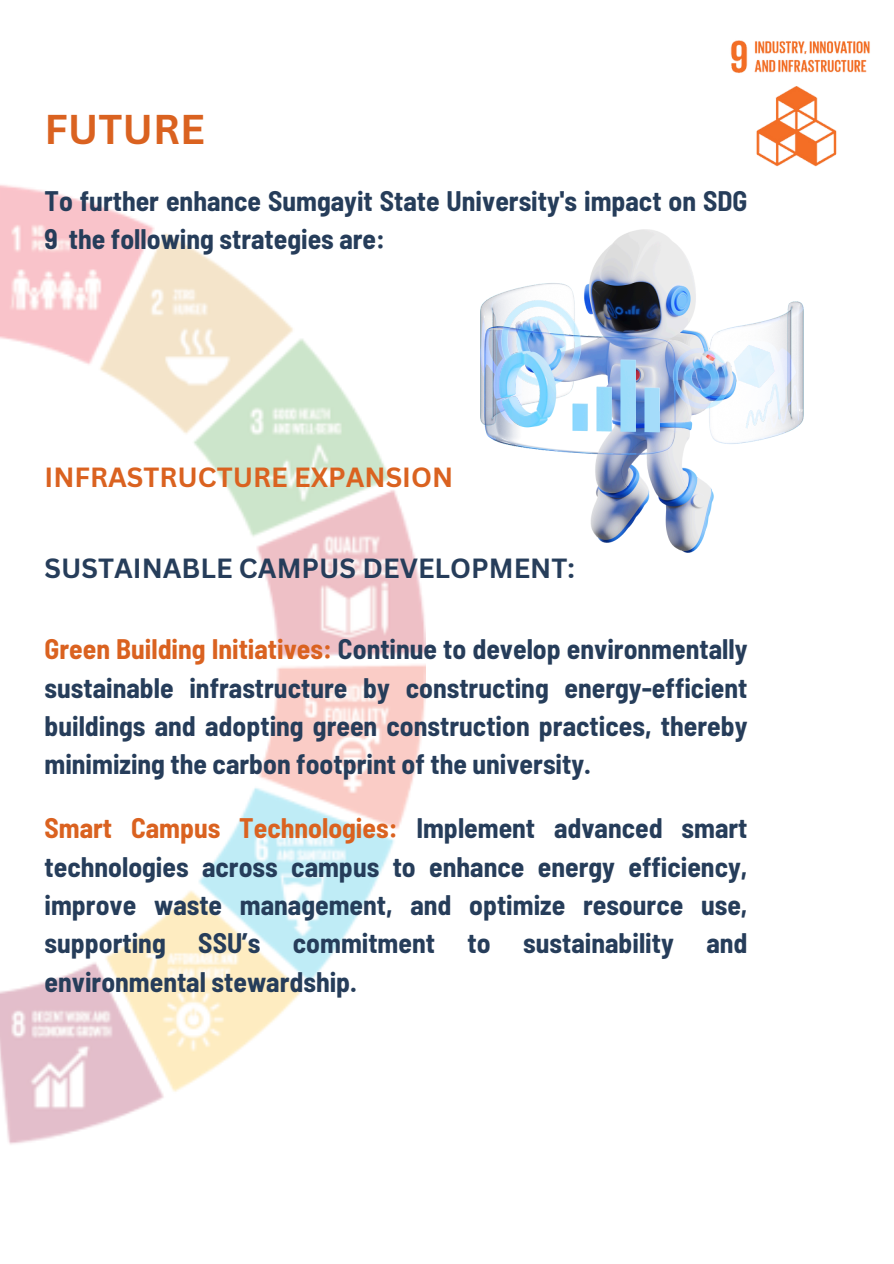
<style>
.page{position:relative;width:894px;height:1264px;background:#fff}
.page>*{position:absolute;margin:0;border:0;box-sizing:border-box;transform-origin:0 0}
.t1{font:700 40.5px "Canva Sans";color:#da6220}
.t2{font:700 semi-condensed 27.6px/38.2px "Barlow";color:#263d5a;text-align:justify}
.t3{font:700 27px "Canva Sans";color:#263d5a}
.t4{font:700 27px "Canva Sans";color:#da6220}
.s1{color:#da6220}
</style>
<div class="page">
<img style="left:0;top:184px;width:425px;height:961px">
<img style="left:730px;top:40px;width:140px;height:127px">
<img style="left:480px;top:229px;width:323px;height:323px">
<p class="t1" style="left:44px;top:101px;width:162px">FUTURE</p>
<p class="t2" style="left:44px;top:180px;width:704px">To further enhance Sumgayit State University's impact on SDG<br>9 the following strategies are:</p>
<p class="t4" style="left:44px;top:458px;width:410px">INFRASTRUCTURE EXPANSION</p>
<h2 class="t3" style="left:44px;top:549px;width:531px">SUSTAINABLE CAMPUS DEVELOPMENT:</h2>
<h2 class="t2" style="left:44px;top:629px;width:704px"><span class="s1">Green Building Initiatives:</span> Continue to develop environmentally sustainable infrastructure by constructing energy-efficient buildings and adopting green construction practices, thereby minimizing the carbon footprint of the university.</h2>
<p class="t2" style="left:44px;top:808px;width:704px"><span class="s1">Smart Campus Technologies:</span> Implement advanced smart technologies across campus to enhance energy efficiency, improve waste management, and optimize resource use, supporting SSU’s commitment to sustainability and environmental stewardship.</p>
</div>
